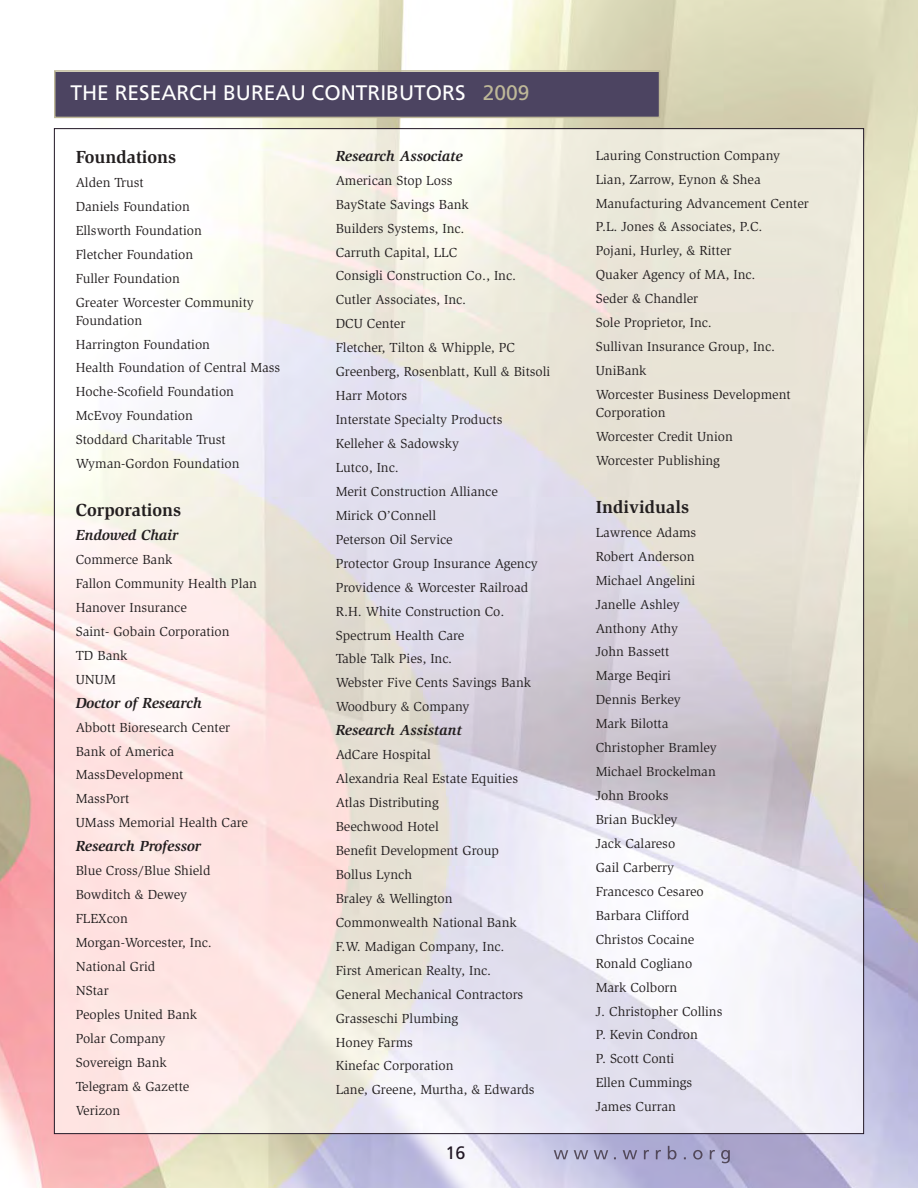
<style>
.page{position:relative;width:918px;height:1188px;background:#fff}
.page>*{position:absolute;margin:0;border:0;box-sizing:border-box;transform-origin:0 0}
.t1{font:21px "Frutiger";color:#fff}
.t2{font:700 18px "Slimbach";color:#231f20}
.t3{font:18px "Frutiger";color:#211725}
.t4{font:italic 700 15px "Slimbach";color:#231f20}
.t5{font:13.5px/24px "Slimbach";color:#231f20}
.s1{color:#beb898}
</style>
<div class="page">
<img style="left:0;top:0;width:918px;height:1188px">
<img style="left:554px;top:1146px;width:176px;height:17px">
<div style="left:56px;top:72px;width:603px;height:45px;background:#4c4461"></div>
<div style="left:54px;top:70px;width:606px;height:48px;border:2px solid #beb898"></div>
<img style="left:56px;top:130px;width:806px;height:1002px">
<h1 class="t1" style="left:70px;top:84px;width:461px">THE RESEARCH BUREAU CONTRIBUTORS <span class="s1">2009</span></h1>
<h2 class="t2" style="left:76px;top:150px;width:102px">Foundations</h2>
<p class="t5" style="left:76px;top:171px;width:180px">Alden Trust<br>Daniels Foundation<br>Ellsworth Foundation<br>Fletcher Foundation<br>Fuller Foundation<br>Greater Worcester Community</p>
<p class="t5" style="left:76px;top:309px;width:206px">Foundation<br>Harrington Foundation<br>Health Foundation of Central Mass<br>Hoche-Scofield Foundation<br>McEvoy Foundation<br>Stoddard Charitable Trust<br>Wyman-Gordon Foundation</p>
<h2 class="t2" style="left:76px;top:503px;width:107px">Corporations</h2>
<p class="t4" style="left:76px;top:529px;width:104px">Endowed Chair</p>
<p class="t5" style="left:76px;top:548px;width:183px">Commerce Bank<br>Fallon Community Health Plan<br>Hanover Insurance<br>Saint- Gobain Corporation<br>TD Bank<br>UNUM</p>
<p class="t4" style="left:76px;top:697px;width:128px">Doctor of Research</p>
<p class="t5" style="left:76px;top:716px;width:174px">Abbott Bioresearch Center<br>Bank of America<br>MassDevelopment<br>MassPort<br>UMass Memorial Health Care</p>
<p class="t4" style="left:76px;top:840px;width:127px">Research Professor</p>
<p class="t5" style="left:76px;top:860px;width:138px">Blue Cross/Blue Shield<br>Bowditch &amp; Dewey<br>FLEXcon<br>Morgan-Worcester, Inc.<br>National Grid<br>NStar<br>Peoples United Bank<br>Polar Company<br>Sovereign Bank<br>Telegram &amp; Gazette<br>Verizon</p>
<p class="t4" style="left:336px;top:150px;width:129px">Research Associate</p>
<p class="t5" style="left:336px;top:169px;width:216px">American Stop Loss<br>BayState Savings Bank<br>Builders Systems, Inc.<br>Carruth Capital, LLC<br>Consigli Construction Co., Inc.<br>Cutler Associates, Inc.<br>DCU Center<br>Fletcher, Tilton &amp; Whipple, PC<br>Greenberg, Rosenblatt, Kull &amp; Bitsoli<br>Harr Motors<br>Interstate Specialty Products<br>Kelleher &amp; Sadowsky<br>Lutco, Inc.<br>Merit Construction Alliance<br>Mirick O’Connell<br>Peterson Oil Service<br>Protector Group Insurance Agency<br>Providence &amp; Worcester Railroad<br>R.H. White Construction Co.<br>Spectrum Health Care<br>Table Talk Pies, Inc.<br>Webster Five Cents Savings Bank<br>Woodbury &amp; Company</p>
<p class="t4" style="left:336px;top:725px;width:128px">Research Assistant</p>
<p class="t5" style="left:336px;top:744px;width:200px">AdCare Hospital<br>Alexandria Real Estate Equities<br>Atlas Distributing<br>Beechwood Hotel<br>Benefit Development Group<br>Bollus Lynch<br>Braley &amp; Wellington<br>Commonwealth National Bank<br>F.W. Madigan Company, Inc.<br>First American Realty, Inc.<br>General Mechanical Contractors<br>Grasseschi Plumbing<br>Honey Farms<br>Kinefac Corporation<br>Lane, Greene, Murtha, &amp; Edwards</p>
<h2 class="t3" style="left:446px;top:1146px;width:21px">16</h2>
<p class="t5" style="left:596px;top:144px;width:215px">Lauring Construction Company<br>Lian, Zarrow, Eynon &amp; Shea<br>Manufacturing Advancement Center<br>P.L. Jones &amp; Associates, P.C.<br>Pojani, Hurley, &amp; Ritter<br>Quaker Agency of MA, Inc.<br>Seder &amp; Chandler<br>Sole Proprietor, Inc.<br>Sullivan Insurance Group, Inc.<br>UniBank<br>Worcester Business Development</p>
<p class="t5" style="left:596px;top:401px;width:139px">Corporation<br>Worcester Credit Union<br>Worcester Publishing</p>
<h2 class="t2" style="left:596px;top:500px;width:95px">Individuals</h2>
<p class="t5" style="left:596px;top:521px;width:128px">Lawrence Adams<br>Robert Anderson<br>Michael Angelini<br>Janelle Ashley<br>Anthony Athy<br>John Bassett<br>Marge Beqiri<br>Dennis Berkey<br>Mark Bilotta<br>Christopher Bramley<br>Michael Brockelman<br>John Brooks<br>Brian Buckley<br>Jack Calareso<br>Gail Carberry<br>Francesco Cesareo<br>Barbara Clifford<br>Christos Cocaine<br>Ronald Cogliano<br>Mark Colborn<br>J. Christopher Collins<br>P. Kevin Condron<br>P. Scott Conti<br>Ellen Cummings<br>James Curran</p>
</div>
